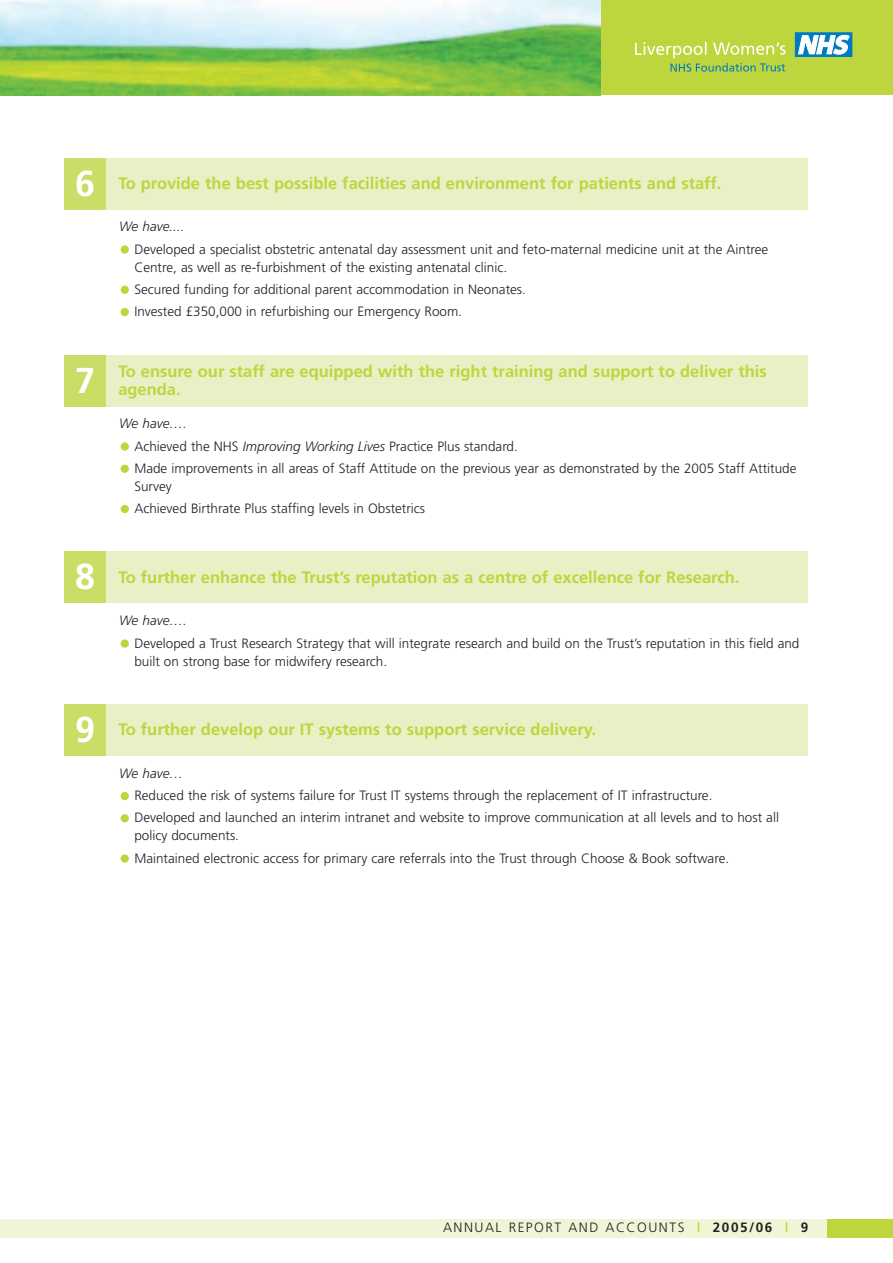
<style>
.page{position:relative;width:893px;height:1263px;background:#fff}
.page>*{position:absolute;margin:0;border:0;box-sizing:border-box;transform-origin:0 0}
.t1{font:700 16.5px/18px "Frutiger";color:#bdd63e}
.t2{font:300 13.5px/22.2px "Frutiger";color:#231f20}
.t3{font:300 13.5px "Frutiger";letter-spacing:.11em;color:#231f20}
.t4{font:italic 300 13.5px "Frutiger";color:#231f20}
.s1{font-size:36px;color:#fff}
.s2{font-style:italic}
.s3{font-weight:700;color:#bdd63e}
.s4{font-weight:700}
</style>
<div class="page">
<div style="left:600px;top:0;width:292px;height:95px;background:#bdd63e"></div>
<div style="left:121px;top:854px;width:8px;height:9px;background:#bdd63e;border-radius:50%"></div>
<div style="left:121px;top:814px;width:8px;height:8px;background:#bdd63e;border-radius:50%"></div>
<div style="left:121px;top:792px;width:8px;height:8px;background:#bdd63e;border-radius:50%"></div>
<div style="left:121px;top:639px;width:8px;height:9px;background:#bdd63e;border-radius:50%"></div>
<div style="left:121px;top:505px;width:8px;height:8px;background:#bdd63e;border-radius:50%"></div>
<div style="left:121px;top:465px;width:8px;height:8px;background:#bdd63e;border-radius:50%"></div>
<div style="left:121px;top:442px;width:8px;height:9px;background:#bdd63e;border-radius:50%"></div>
<div style="left:121px;top:308px;width:8px;height:8px;background:#bdd63e;border-radius:50%"></div>
<div style="left:121px;top:286px;width:8px;height:8px;background:#bdd63e;border-radius:50%"></div>
<div style="left:121px;top:245px;width:8px;height:9px;background:#bdd63e;border-radius:50%"></div>
<svg style="left:0;top:0;width:601px;height:95px"></svg>
<div style="left:0;top:1219px;width:876px;height:19px;background:#f0f5d8"></div>
<div style="left:827px;top:1219px;width:65px;height:19px;background:#bdd63e"></div>
<div style="left:795px;top:33px;width:56px;height:23px;background:#007ac2"></div>
<div style="left:794px;top:32px;width:58px;height:25px;border:1px solid #007ac2"></div>
<svg style="left:797px;top:35px;width:52px;height:22px"></svg>
<svg style="left:635px;top:42px;width:150px;height:30px"></svg>
<div style="left:64px;top:158px;width:42px;height:51px;background:#cadd67"></div>
<div style="left:106px;top:158px;width:702px;height:51px;background:#e8f0c5"></div>
<div style="left:64px;top:355px;width:42px;height:51px;background:#cadd67"></div>
<div style="left:106px;top:355px;width:702px;height:51px;background:#e8f0c5"></div>
<div style="left:64px;top:552px;width:42px;height:51px;background:#cadd67"></div>
<div style="left:106px;top:552px;width:702px;height:51px;background:#e8f0c5"></div>
<div style="left:64px;top:704px;width:42px;height:51px;background:#cadd67"></div>
<div style="left:106px;top:704px;width:702px;height:51px;background:#e8f0c5"></div>
<p class="t1" style="left:75px;top:176px;width:648px"><span class="s1">6</span> To provide the best possible facilities and environment for patients and staff.</p>
<p class="t4" style="left:119px;top:221px;width:67px">We have....</p>
<p class="t2" style="left:134px;top:241px;width:635px;line-height:18px">Developed a specialist obstetric antenatal day assessment unit and feto-maternal medicine unit at the Aintree<br>Centre, as well as re-furbishment of the existing antenatal clinic.</p>
<p class="t2" style="left:134px;top:279px;width:393px">Secured funding for additional parent accommodation in Neonates.<br>Invested £350,000 in refurbishing our Emergency Room.</p>
<p class="t1" style="left:118px;top:364px;width:650px;text-indent:-43px"><span class="s1">7</span> To ensure our staff are equipped with the right training and support to deliver this agenda.</p>
<p class="t2" style="left:134px;top:414px;width:663px;text-indent:-15px"><span class="s2">We have….<br></span>Achieved the NHS <span class="s2">Improving Working Lives</span> Practice Plus standard.<br>Made improvements in all areas of Staff Attitude on the previous year as demonstrated by the 2005 Staff Attitude</p>
<p class="t2" style="left:134px;top:476px;width:292px">Survey<br>Achieved Birthrate Plus staffing levels in Obstetrics</p>
<p class="t1" style="left:75px;top:569px;width:665px"><span class="s1">8</span> To further enhance the Trust’s reputation as a centre of excellence for Research.</p>
<p class="t4" style="left:119px;top:615px;width:69px">We have….</p>
<p class="t2" style="left:134px;top:635px;width:666px;line-height:18px">Developed a Trust Research Strategy that will integrate research and build on the Trust’s reputation in this field and built on strong base for midwifery research.</p>
<p class="t1" style="left:75px;top:722px;width:522px"><span class="s1">9</span> To further develop our IT systems to support service delivery.</p>
<p class="t4" style="left:119px;top:768px;width:65px">We have…</p>
<p class="t2" style="left:134px;top:785px;width:646px">Reduced the risk of systems failure for Trust IT systems through the replacement of IT infrastructure.<br>Developed and launched an interim intranet and website to improve communication at all levels and to host all</p>
<p class="t2" style="left:134px;top:826px;width:596px">policy documents.<br>Maintained electronic access for primary care referrals into the Trust through Choose &amp; Book software.</p>
<p class="t3" style="left:443px;top:1222px;width:367px">ANNUAL REPORT AND ACCOUNTS <span class="s3">|</span> <span class="s4">2005/06</span> <span class="s3">|</span> <span class="s4">9</span></p>
</div>
